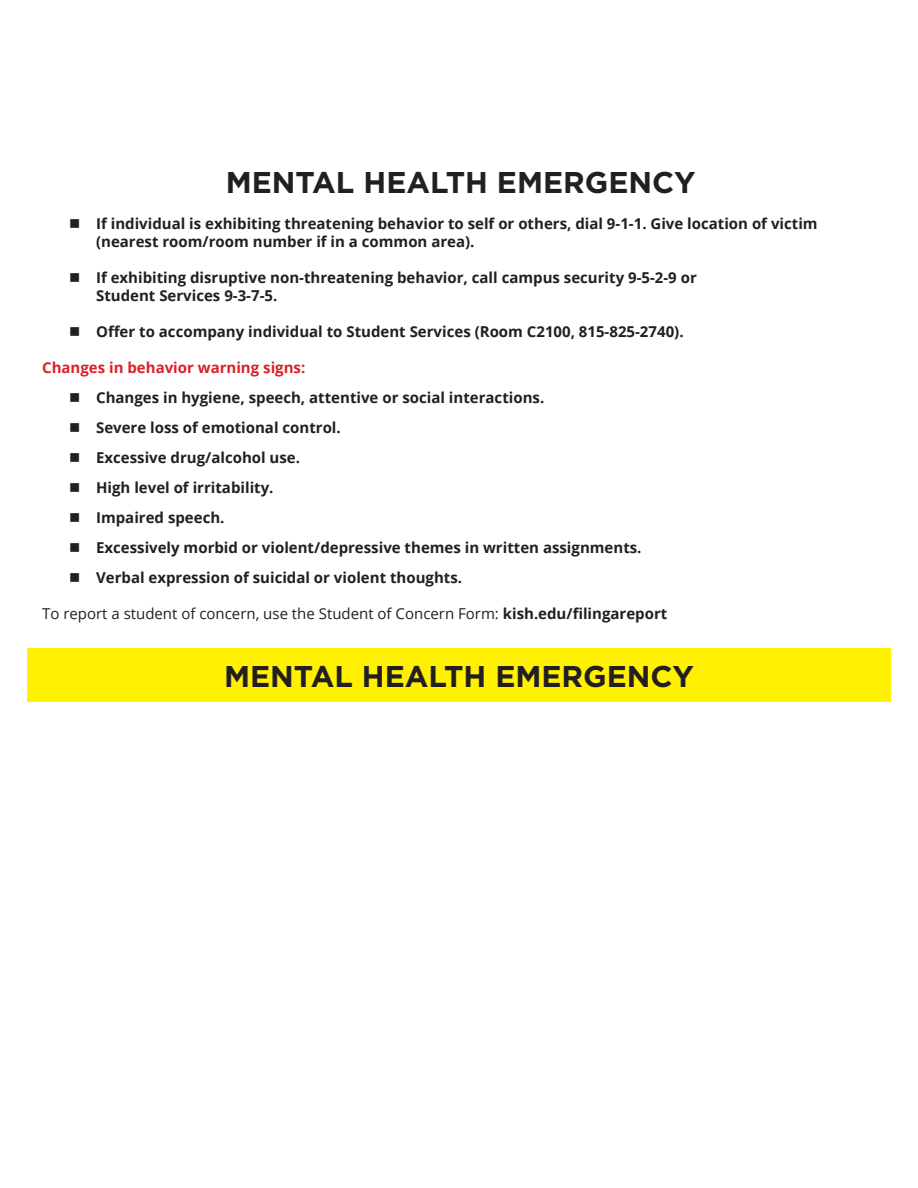
<style>
.page{position:relative;width:918px;height:1188px;background:#fff}
.page>*{position:absolute;margin:0;border:0;box-sizing:border-box;transform-origin:0 0}
.t1{font:700 30px "Gotham";color:#231f20}
.t2{font:700 15px/30px "Open Sans";color:#231f20}
.t3{font:15px "Open Sans";color:#231f20}
.t4{font:700 15px "Open Sans";color:#da2128}
.s1{font-weight:700}
</style>
<div class="page">
<div style="left:27px;top:648px;width:864px;height:54px;background:#fff101"></div>
<h1 class="t1" style="left:226px;top:165px;width:471px">MENTAL HEALTH EMERGENCY</h1>
<p class="t2" style="left:96px;top:214px;width:723px;line-height:18px">If individual is exhibiting threatening behavior to self or others, dial 9-1-1. Give location of victim (nearest room/room number if in a common area).</p>
<p class="t2" style="left:96px;top:268px;width:602px;line-height:18px">If exhibiting disruptive non-threatening behavior, call campus security 9-5-2-9 or<br>Student Services 9-3-7-5.</p>
<p class="t2" style="left:96px;top:316px;width:589px">Offer to accompany individual to Student Services (Room C2100, 815-825-2740).</p>
<p class="t4" style="left:42px;top:357px;width:265px">Changes in behavior warning signs:</p>
<p class="t2" style="left:96px;top:382px;width:545px">Changes in hygiene, speech, attentive or social interactions.<br>Severe loss of emotional control.<br>Excessive drug/alcohol use.<br>High level of irritability.<br>Impaired speech.<br>Excessively morbid or violent/depressive themes in written assignments.<br>Verbal expression of suicidal or violent thoughts.</p>
<p class="t3" style="left:42px;top:603px;width:627px">To report a student of concern, use the Student of Concern Form: <span class="s1">kish.edu/filingareport</span></p>
<h1 class="t1" style="left:224px;top:659px;width:471px">MENTAL HEALTH EMERGENCY</h1>
</div>
